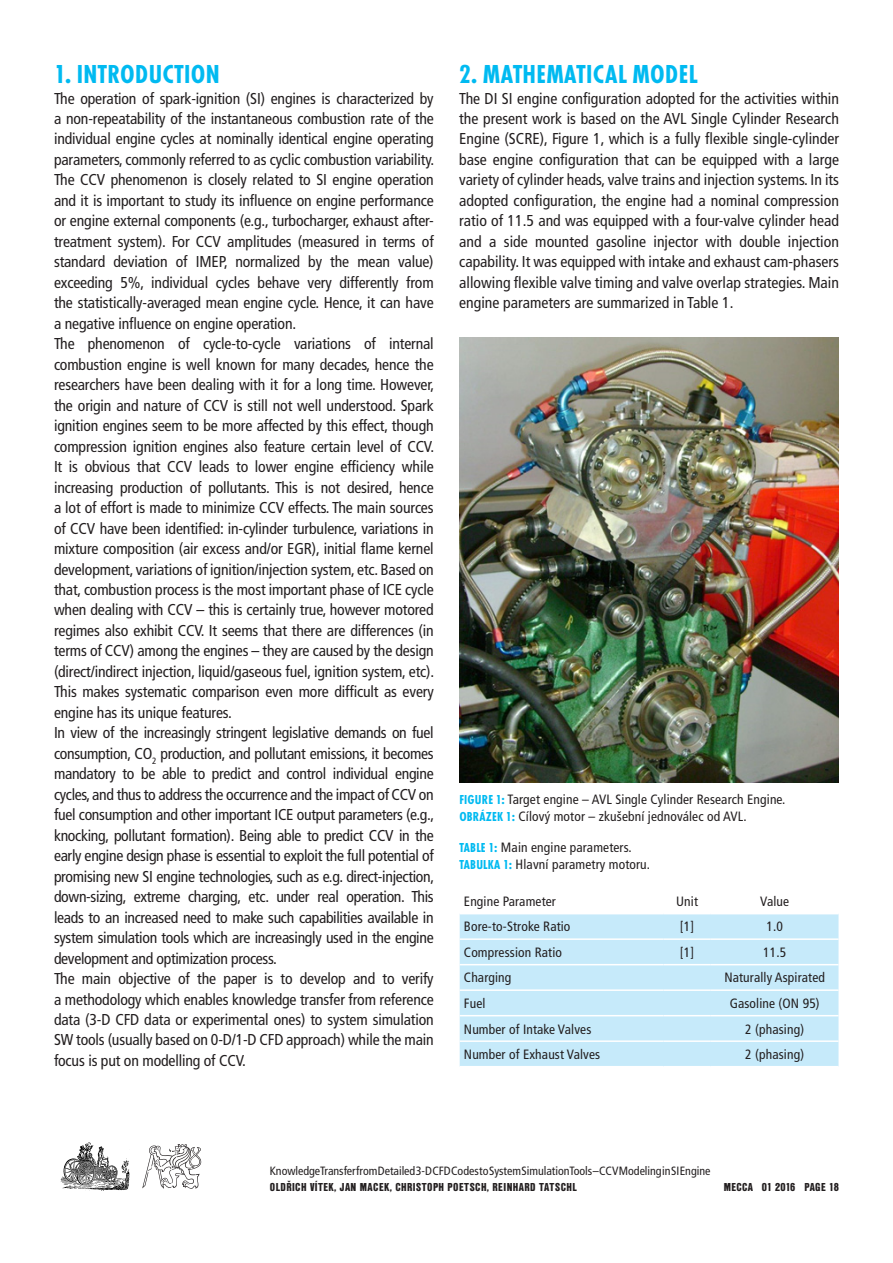
<style>
.page{position:relative;width:893px;height:1263px;background:#fff}
.page>*{position:absolute;margin:0;border:0;box-sizing:border-box;transform-origin:0 0}
._2-a-titulek{font:700 condensed 27px "Futura TOT";letter-spacing:.015em;color:#00baf1}
._3-TEXT{font:condensed 15.75px/20.4px "Frutiger CE";letter-spacing:-.01em;color:#231f20;text-align:justify}
._4c-tabulka{font:condensed 13.5px "Frutiger CE";letter-spacing:.01em;color:#231f20}
._4b-popiska{font:condensed 13.5px "Frutiger CE";letter-spacing:.01em;color:#231f20}
.t1{font:condensed 12px "Frutiger CE";letter-spacing:-.005em;color:#231f20}
.t2{font:12px "Nimbus Sans DOT Blac Cond";letter-spacing:.035em;color:#231f20}
.s1{font-family:"Futura TOT";font-weight:700;color:#00baf1}
</style>
<div class="page">
<img style="left:60px;top:1142px;width:70px;height:49px">
<svg style="left:142px;top:1144px;width:59px;height:45px"></svg>
<img style="left:459px;top:337px;width:380px;height:445px">
<div style="left:460px;top:914px;width:378px;height:152px;background:#c6eafa"></div>
<hr style="left:460px;top:938px;width:203px;height:2px;background:#fff">
<hr style="left:663px;top:938px;width:48px;height:2px;background:#fff">
<hr style="left:711px;top:938px;width:127px;height:2px;background:#fff">
<hr style="left:460px;top:964px;width:203px;height:1px;background:#fff">
<hr style="left:663px;top:964px;width:48px;height:1px;background:#fff">
<hr style="left:711px;top:964px;width:127px;height:1px;background:#fff">
<hr style="left:460px;top:989px;width:203px;height:2px;background:#fff">
<hr style="left:663px;top:989px;width:48px;height:2px;background:#fff">
<hr style="left:711px;top:989px;width:127px;height:2px;background:#fff">
<hr style="left:460px;top:1015px;width:203px;height:1px;background:#fff">
<hr style="left:663px;top:1015px;width:48px;height:1px;background:#fff">
<hr style="left:711px;top:1015px;width:127px;height:1px;background:#fff">
<hr style="left:460px;top:1040px;width:203px;height:2px;background:#fff">
<hr style="left:663px;top:1040px;width:48px;height:2px;background:#fff">
<hr style="left:711px;top:1040px;width:127px;height:2px;background:#fff">
<p class="_2-a-titulek" style="left:54px;top:58px;width:167px">1. INTRODUCTION</p>
<p class="_3-TEXT" style="left:54px;top:88px;width:382px">The operation of spark-ignition (SI) engines is characterized by a non-repeatability of the instantaneous combustion rate of the individual engine cycles at nominally identical engine operating parameters, commonly referred to as cyclic combustion variability.<br>The CCV phenomenon is closely related to SI engine operation and it is important to study its influence on engine performance or engine external components (e.g., turbocharger, exhaust after&shy;treatment system). For CCV amplitudes (measured in terms of standard deviation of IMEP, normalized by the mean value) exceeding 5%, individual cycles behave very differently from the statistically-averaged mean engine cycle. Hence, it can have a negative influence on engine operation.</p>
<p class="_3-TEXT" style="left:54px;top:334px;width:382px">The phenomenon of cycle-to-cycle variations of internal combustion engine is well known for many decades, hence the researchers have been dealing with it for a long time. However, the origin and nature of CCV is still not well understood. Spark ignition engines seem to be more affected by this effect, though compression ignition engines also feature certain level of CCV.<br>It is obvious that CCV leads to lower engine efficiency while increasing production of pollutants. This is not desired, hence a lot of effort is made to minimize CCV effects. The main sources of CCV have been identified: in-cylinder turbulence, variations in mixture composition (air excess and/or EGR), initial flame kernel development, variations of ignition/injection system, etc. Based on that, combustion process is the most important phase of ICE cycle when dealing with CCV – this is certainly true, however motored regimes also exhibit CCV. It seems that there are differences (in terms of CCV) among the engines – they are caused by the design (direct/indirect injection, liquid/gaseous fuel, ignition system, etc).<br>This makes systematic comparison even more difficult as every engine has its unique features.</p>
<p class="_3-TEXT" style="left:54px;top:723px;width:382px">In view of the increasingly stringent legislative demands on fuel consumption, CO<sub>2</sub> production, and pollutant emissions, it becomes mandatory to be able to predict and control individual engine cycles, and thus to address the occurrence and the impact of CCV on fuel consumption and other important ICE output parameters (e.g., knocking, pollutant formation). Being able to predict CCV in the early engine design phase is essential to exploit the full potential of promising new SI engine technologies, such as e.g. direct-injection, down-sizing, extreme charging, etc. under real operation. This leads to an increased need to make such capabilities available in system simulation tools which are increasingly used in the engine development and optimization process.</p>
<p class="_3-TEXT" style="left:54px;top:968px;width:381px">The main objective of the paper is to develop and to verify a methodology which enables knowledge transfer from reference data (3-D CFD data or experimental ones) to system simulation SW tools (usually based on 0-D/1-D CFD approach) while the main focus is put on modelling of CCV.</p>
<p class="_2-a-titulek" style="left:459px;top:58px;width:240px">2. MATHEMATICAL MODEL</p>
<p class="_3-TEXT" style="left:459px;top:88px;width:381px">The DI SI engine configuration adopted for the activities within the present work is based on the AVL Single Cylinder Research Engine (SCRE), Figure 1, which is a fully flexible single-cylinder base engine configuration that can be equipped with a large variety of cylinder heads, valve trains and injection systems. In its adopted configuration, the engine had a nominal compression ratio of 11.5 and was equipped with a four-valve cylinder head and a side mounted gasoline injector with double injection capability. It was equipped with intake and exhaust cam-phasers allowing flexible valve timing and valve overlap strategies. Main engine parameters are summarized in Table 1.</p>
<p class="_4b-popiska" style="left:459px;top:792px;width:328px"><span class="s1">FIGURE 1:</span> Target engine – AVL Single Cylinder Research Engine.</p>
<p class="_4b-popiska" style="left:459px;top:808px;width:289px"><span class="s1">OBRÁZEK 1:</span> Cílový motor – zkušební jednoválec od AVL.</p>
<p class="_4b-popiska" style="left:459px;top:840px;width:174px"><span class="s1">TABLE 1:</span> Main engine parameters.</p>
<p class="_4b-popiska" style="left:459px;top:856px;width:192px"><span class="s1">TABULKA 1:</span> Hlavní parametry motoru.</p>
<p class="_4c-tabulka" style="left:464px;top:893px;width:93px">Engine Parameter</p>
<p class="_4c-tabulka" style="left:676px;top:893px;width:23px">Unit</p>
<p class="_4c-tabulka" style="left:760px;top:893px;width:31px">Value</p>
<p class="_4c-tabulka" style="left:464px;top:919px;width:108px">Bore-to-Stroke Ratio</p>
<p class="_4c-tabulka" style="left:680px;top:919px;width:16px">[1]</p>
<p class="_4c-tabulka" style="left:766px;top:919px;width:18px">1.0</p>
<p class="_4c-tabulka" style="left:464px;top:944px;width:100px">Compression Ratio</p>
<p class="_4c-tabulka" style="left:680px;top:944px;width:16px">[1]</p>
<p class="_4c-tabulka" style="left:763px;top:944px;width:25px">11.5</p>
<p class="_4c-tabulka" style="left:464px;top:970px;width:49px">Charging</p>
<p class="_4c-tabulka" style="left:724px;top:970px;width:102px">Naturally Aspirated</p>
<p class="_4c-tabulka" style="left:464px;top:995px;width:23px">Fuel</p>
<p class="_4c-tabulka" style="left:730px;top:995px;width:92px">Gasoline (ON 95)</p>
<p class="_4c-tabulka" style="left:464px;top:1021px;width:129px">Number of Intake Valves</p>
<p class="_4c-tabulka" style="left:745px;top:1021px;width:60px">2 (phasing)</p>
<p class="_4c-tabulka" style="left:464px;top:1046px;width:138px">Number of Exhaust Valves</p>
<p class="_4c-tabulka" style="left:745px;top:1046px;width:60px">2 (phasing)</p>
<p class="t1" style="left:270px;top:1164px;width:442px">Knowledge Transfer from Detailed 3-D CFD Codes to System Simulation Tools – CCV Modeling in SI Engine</p>
<p class="t2" style="left:270px;top:1180px;width:105px">OLDŘICH VÍTEK, JAN MACEK</p>
<p class="t2" style="left:390px;top:1180px;width:24px">, CHRISTOP</p>
<p class="t2" style="left:439px;top:1180px;width:21px">H POETSC</p>
<p class="t2" style="left:481px;top:1180px;width:70px">H, REINHARD TATSC</p>
<p class="t2" style="left:566px;top:1180px;width:10px">HL</p>
<p class="t2" style="left:724px;top:1180px;width:117px">MECCA 01 2016 PAGE 18</p>
</div>
